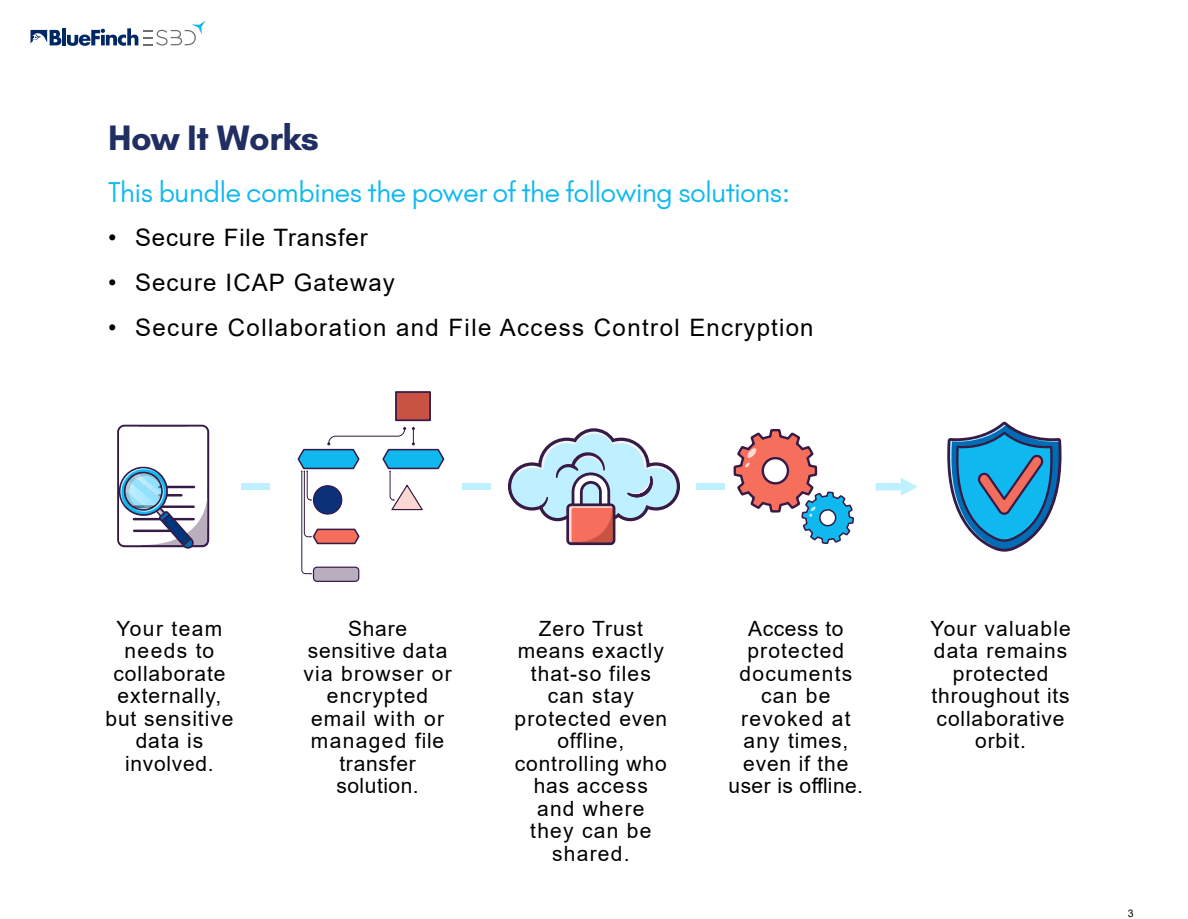
<style>
.page{position:relative;width:1188px;height:919px;background:#fff}
.page>*{position:absolute;margin:0;border:0;box-sizing:border-box;transform-origin:0 0}
.t1{font:700 36px "Glacial Indifference";letter-spacing:-.015em;color:#202e61}
.t2{font:27px "Glacial Indifference";letter-spacing:-.01em;color:#0fb9f0}
.t3{font:24px "Arial";letter-spacing:.05em;color:#000}
.t4{font:21px/22.5px "Arial";letter-spacing:.045em;color:#000;text-align:center}
.t5{font:10.5px "Arial";color:#000}
</style>
<div class="page">
<div style="left:395px;top:391px;width:36px;height:30px;background:#c95343;border:2px solid #371a45"></div>
<div style="left:313px;top:566px;width:46px;height:16px;background:#b9aebd;border:1px solid #371743;border-radius:4px"></div>
<svg style="left:297px;top:427px;width:148px;height:147px"></svg>
<svg style="left:117px;top:424px;width:92px;height:124px"></svg>
<div style="left:241px;top:483px;width:29px;height:7px;background:#bff0ff"></div>
<div style="left:463px;top:483px;width:28px;height:7px;background:#bff0ff"></div>
<div style="left:696px;top:483px;width:28px;height:7px;background:#bff0ff"></div>
<svg style="left:876px;top:478px;width:42px;height:17px"></svg>
<svg style="left:508px;top:428px;width:172px;height:117px"></svg>
<svg style="left:947px;top:421px;width:115px;height:130px"></svg>
<svg style="left:733px;top:428px;width:121px;height:116px"></svg>
<svg style="left:67px;top:21px;width:139px;height:25px"></svg>
<hr style="left:62px;top:28px;width:4px;height:17px;background:#002864">
<svg style="left:31px;top:30px;width:30px;height:15px"></svg>
<h1 class="t1" style="left:108px;top:123px;width:213px">How It Works</h1>
<p class="t2" style="left:108px;top:175px;width:684px">This bundle combines the power of the following solutions:</p>
<p class="t3" style="left:108px;top:228px;width:261px">• Secure File Transfer</p>
<p class="t3" style="left:108px;top:273px;width:288px">• Secure ICAP Gateway</p>
<p class="t3" style="left:108px;top:318px;width:707px">• Secure Collaboration and File Access Control Encryption</p>
<p class="t4" style="left:105px;top:619px;width:130px">Your team needs to collaborate externally, but sensitive data is involved.</p>
<p class="t4" style="left:304px;top:619px;width:150px">Share sensitive data via browser or encrypted email with or managed file transfer solution.</p>
<p class="t4" style="left:515px;top:619px;width:154px">Zero Trust means exactly that-so files can stay protected even offline, controlling who has access and where they can be shared.</p>
<p class="t4" style="left:729px;top:619px;width:136px">Access to protected documents can be revoked at any times, even if the user is offline.</p>
<p class="t4" style="left:930px;top:619px;width:142px">Your valuable data remains protected throughout its collaborative orbit.</p>
<p class="t5" style="left:1128px;top:909px;width:7px">3</p>
</div>
